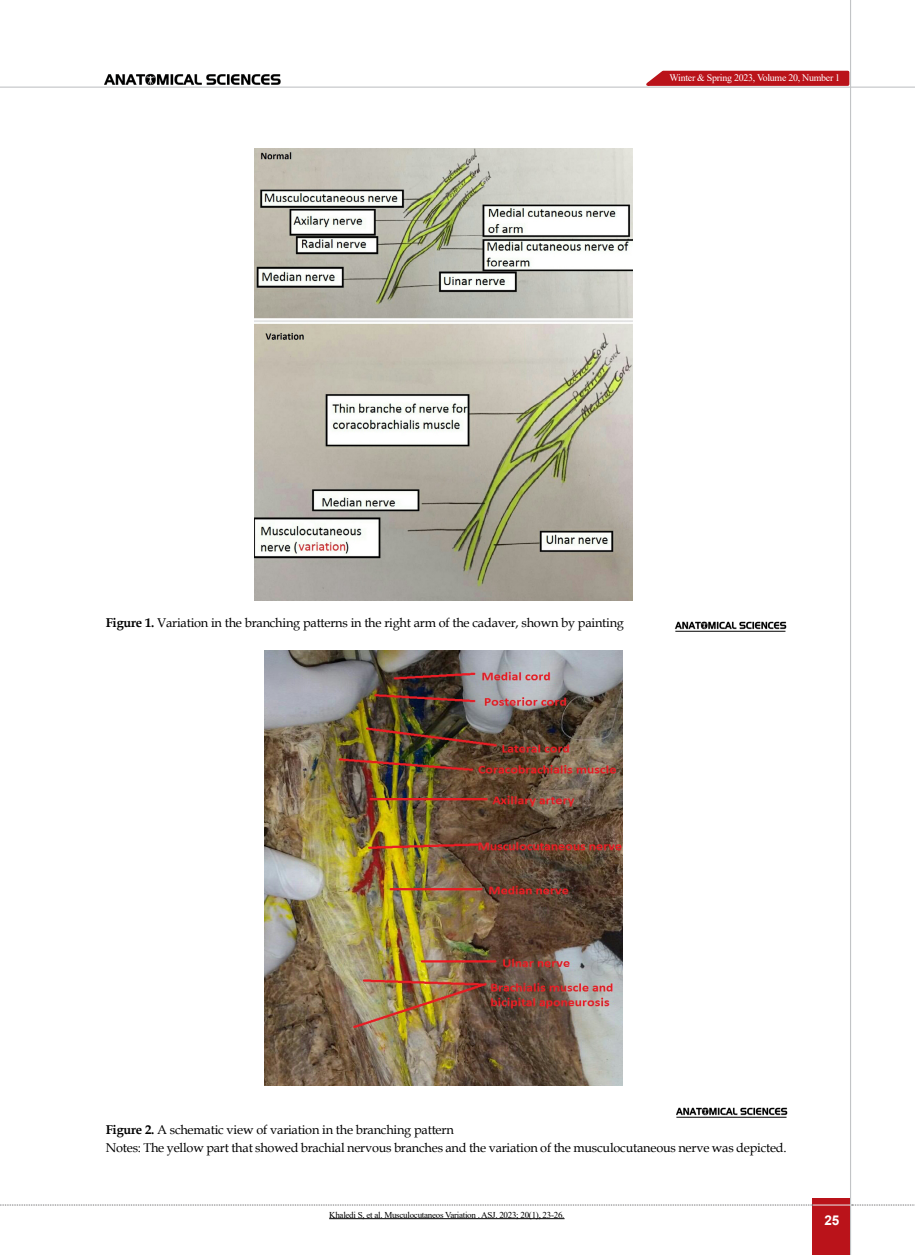
<style>
.page{position:relative;width:915px;height:1255px;background:#fff}
.page>*{position:absolute;margin:0;border:0;box-sizing:border-box;transform-origin:0 0}
.t1{font:700 13.5px "Arial";color:#fff}
.t2{font:12.75px/18.6px "Book Antiqua";letter-spacing:-.015em;color:#000}
.t3{font:10.05px "Times New Roman";letter-spacing:-.025em;color:#fff}
.t4{font:9px "Times New Roman";letter-spacing:-.03em;color:#000}
.s1{font-weight:700}
</style>
<div class="page">
<div style="left:812px;top:1198px;width:38px;height:56px;background:#ba131a"></div>
<hr style="left:849px;top:0;width:1px;height:1254px;background:#c2c4c6">
<hr style="left:0;top:87px;width:914px;height:1px;background:#c2c4c6">
<hr style="left:812px;top:1204px;width:38px;height:1px;background:#ebebec">
<svg style="left:0;top:1204px;width:812px;height:1px"></svg>
<svg style="left:851px;top:1204px;width:64px;height:1px"></svg>
<svg style="left:638px;top:69px;width:212px;height:18px;background:#c7454b"></svg>
<img style="left:99px;top:73px;width:189px;height:15px">
<img style="left:254px;top:148px;width:378px;height:452px">
<img style="left:674px;top:621px;width:112px;height:10px">
<hr style="left:675px;top:631px;width:110px;height:1px;background:#000">
<img style="left:264px;top:650px;width:358px;height:435px">
<img style="left:676px;top:1107px;width:111px;height:9px">
<hr style="left:676px;top:1116px;width:110px;height:1px;background:#000">
<hr style="left:329px;top:1218px;width:235px;height:1px;background:#000">
<p class="t3" style="left:669px;top:70px;width:172px">Winter &amp; Spring 2023, Volume 20, Number 1</p>
<p class="t2" style="left:106px;top:613px;width:519px"><span class="s1">Figure 1.</span> Variation in the branching patterns in the right arm of the cadaver, shown by painting</p>
<p class="t2" style="left:106px;top:1119px;width:682px"><span class="s1">Figure 2.</span> A schematic view of variation in the branching pattern<br>Notes: The yellow part that showed brachial nervous branches and the variation of the musculocutaneous nerve was depicted.</p>
<p class="t4" style="left:329px;top:1208px;width:237px">Khaledi S, et al. Musculocutaneos Variation . ASJ. 2023; 20(1), 23-26.</p>
<p class="t1" style="left:824px;top:1210px;width:17px">25</p>
</div>
